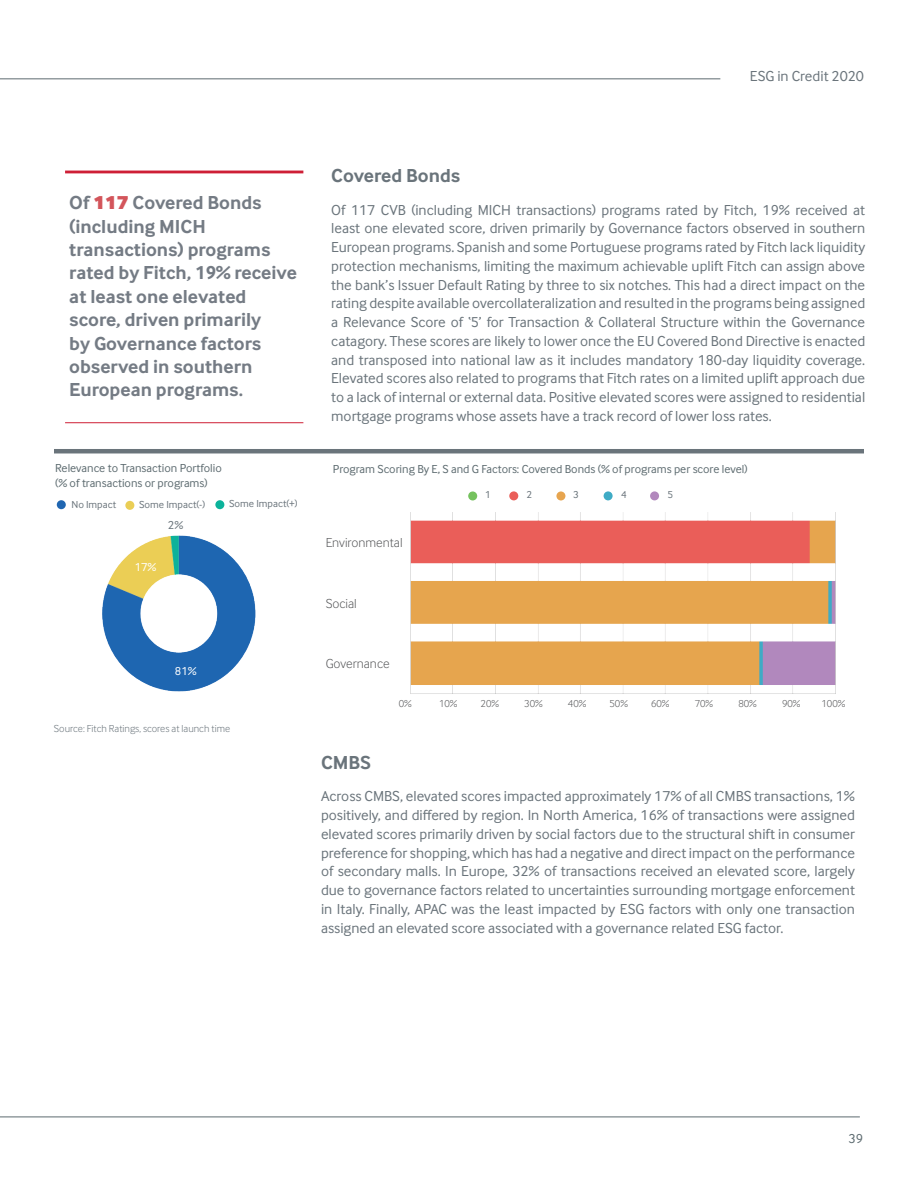
<style>
.page{position:relative;width:918px;height:1188px;background:#fff}
.page>*{position:absolute;margin:0;border:0;box-sizing:border-box;transform-origin:0 0}
.t1{font:700 19.5px/23.4px "Inter Face";color:#747b84}
.t2{font:700 19.5px "Inter Face";color:#6a747b}
.t3{font:15px/18.8px "Inter Face";color:#6a747b;text-align:justify}
.t4{font:300 13.5px "Inter Face";color:#57585a}
.t5{font:13.5px "Inter Face";color:#5d6b70}
.t6{font:12px/14.4px "Inter Face";color:#5d6b70}
.t7{font:12px "Inter Face";color:#fff}
.t8{font:12px "Inter Face";color:#6a747b}
.t9{font:10.5px "Inter Face";color:#6a747b}
.t10{font:300 10.5px "Inter Face";color:#6a747b}
.t11{font:300 10.5px "Inter Face";color:#57585a}
.s1{font-weight:900;color:#d3555b}
</style>
<div class="page">
<hr style="left:0;top:78px;width:720px;height:1px;background:#5d6b70">
<hr style="left:0;top:1117px;width:860px;height:1px;background:#5d6b70">
<hr style="left:65px;top:171px;width:238px;height:2px;background:#ce1f36">
<hr style="left:65px;top:422px;width:238px;height:1px;background:#ce1f36">
<img style="left:410px;top:513px;width:426px;height:181px">
<hr style="left:54px;top:449px;width:810px;height:4px;background:#6a747b">
<div style="left:468px;top:491px;width:9px;height:9px;background:#75c25e;border-radius:50%"></div>
<div style="left:556px;top:491px;width:9px;height:9px;background:#e7a54f;border-radius:50%"></div>
<div style="left:509px;top:491px;width:9px;height:9px;background:#ea5e59;border-radius:50%"></div>
<div style="left:650px;top:491px;width:9px;height:9px;background:#b288bd;border-radius:50%"></div>
<div style="left:604px;top:491px;width:9px;height:9px;background:#3fabc5;border-radius:50%"></div>
<img style="left:102px;top:535px;width:154px;height:157px">
<div style="left:125px;top:501px;width:9px;height:9px;background:#eace56;border-radius:50%"></div>
<div style="left:57px;top:500px;width:9px;height:9px;background:#2066b1;border-radius:50%"></div>
<div style="left:215px;top:500px;width:9px;height:9px;background:#0cb39b;border-radius:50%"></div>
<p class="t3" style="left:750px;top:67px;width:116px">ESG in Credit 2020</p>
<h1 class="t1" style="left:69px;top:191px;width:229px">Of <span class="s1">117</span> Covered Bonds (including MICH transactions) programs rated by Fitch, 19% receive at least one elevated score, driven primarily<br>by Governance factors observed in southern<br>European programs.</h1>
<p class="t6" style="left:55px;top:461px;width:168px">Relevance to Transaction Portfolio (% of transactions or programs)</p>
<p class="t9" style="left:71px;top:499px;width:46px">No Impact</p>
<p class="t9" style="left:139px;top:498px;width:68px">Some Impact(-)</p>
<p class="t9" style="left:229px;top:498px;width:70px">Some Impact(+)</p>
<p class="t8" style="left:168px;top:518px;width:17px">2%</p>
<p class="t7" style="left:135px;top:561px;width:23px">17%</p>
<p class="t7" style="left:175px;top:664px;width:23px">81%</p>
<p class="t10" style="left:54px;top:722px;width:178px">Source: Fitch Ratings, scores at launch time</p>
<h1 class="t2" style="left:331px;top:165px;width:131px">Covered Bonds</h1>
<p class="t3" style="left:331px;top:200px;width:536px">Of 117 CVB (including MICH transactions) programs rated by Fitch, 19% received at least one elevated score, driven primarily by Governance factors observed in southern European programs. Spanish and some Portuguese programs rated by Fitch lack liquidity protection mechanisms, limiting the maximum achievable uplift Fitch can assign above the bank’s Issuer Default Rating by three to six notches. This had a direct impact on the rating despite available overcollateralization and resulted in the programs being assigned a Relevance Score of ‘5’ for Transaction &amp; Collateral Structure within the Governance catagory. These scores are likely to lower once the EU Covered Bond Directive is enacted and transposed into national law as it includes mandatory 180-day liquidity coverage.<br>Elevated scores also related to programs that Fitch rates on a limited uplift approach due to a lack of internal or external data. Positive elevated scores were assigned to residential mortgage programs whose assets have a track record of lower loss rates.</p>
<p class="t6" style="left:333px;top:461px;width:416px">Program Scoring By E, S and G Factors: Covered Bonds (% of programs per score level)</p>
<p class="t9" style="left:485px;top:489px;width:7px">1</p>
<p class="t9" style="left:527px;top:489px;width:7px">2</p>
<p class="t9" style="left:573px;top:489px;width:7px">3</p>
<p class="t9" style="left:621px;top:489px;width:7px">4</p>
<p class="t9" style="left:668px;top:489px;width:7px">5</p>
<p class="t4" style="left:326px;top:535px;width:78px">Environmental</p>
<p class="t4" style="left:326px;top:595px;width:33px">Social</p>
<p class="t4" style="left:326px;top:656px;width:65px">Governance</p>
<p class="t11" style="left:399px;top:697px;width:15px">0%</p>
<p class="t11" style="left:439px;top:697px;width:20px">10%</p>
<p class="t11" style="left:481px;top:697px;width:20px">20%</p>
<p class="t11" style="left:524px;top:697px;width:20px">30%</p>
<p class="t11" style="left:568px;top:697px;width:20px">40%</p>
<p class="t11" style="left:610px;top:697px;width:20px">50%</p>
<p class="t11" style="left:651px;top:697px;width:20px">60%</p>
<p class="t11" style="left:695px;top:697px;width:20px">70%</p>
<p class="t11" style="left:738px;top:697px;width:20px">80%</p>
<p class="t11" style="left:782px;top:697px;width:20px">90%</p>
<p class="t11" style="left:822px;top:697px;width:25px">100%</p>
<h1 class="t2" style="left:321px;top:751px;width:52px">CMBS</h1>
<p class="t3" style="left:321px;top:787px;width:536px">Across CMBS, elevated scores impacted approximately 17% of all CMBS transactions, 1% positively, and differed by region. In North America, 16% of transactions were assigned elevated scores primarily driven by social factors due to the structural shift in consumer preference for shopping, which has had a negative and direct impact on the performance of secondary malls. In Europe, 32% of transactions received an elevated score, largely due to governance factors related to uncertainties surrounding mortgage enforcement in Italy. Finally, APAC was the least impacted by ESG factors with only one transaction assigned an elevated score associated with a governance related ESG factor.</p>
<p class="t5" style="left:849px;top:1131px;width:16px">39</p>
</div>
